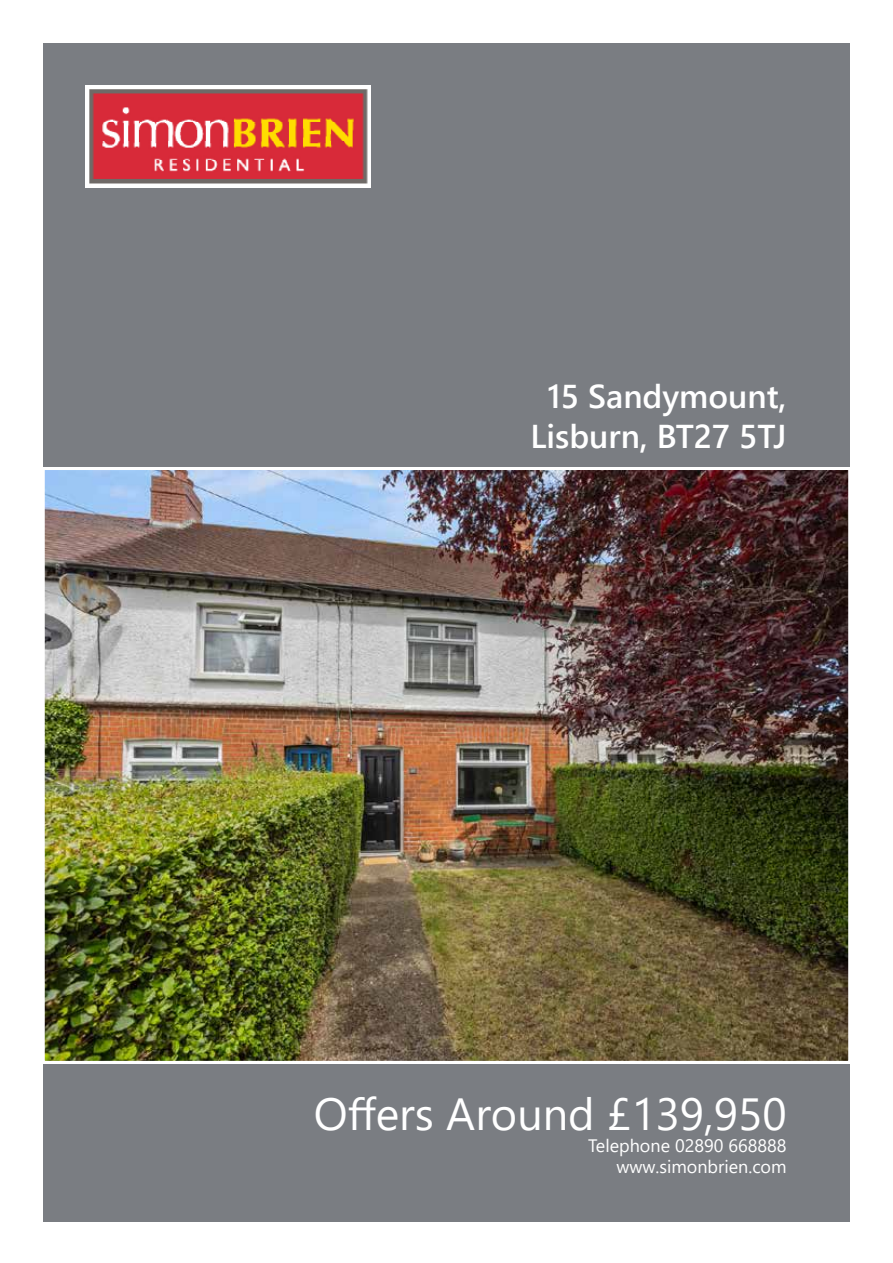
<style>
.page{position:relative;width:893px;height:1263px;background:#fff}
.page>*{position:absolute;margin:0;border:0;box-sizing:border-box;transform-origin:0 0}
.t1{font:45px "Segoe UI";color:#fff}
.t2{font:600 33px/39.6px "Segoe UI";color:#fff;text-align:center}
.t3{font:18px/21.6px "Segoe UI";color:#fff;text-align:right}
</style>
<div class="page">
<div style="left:43px;top:43px;width:807px;height:424px;background:#7a7d82"></div>
<div style="left:43px;top:1064px;width:807px;height:157px;background:#7a7d82"></div>
<img style="left:46px;top:471px;width:801px;height:589px">
<div style="left:42px;top:467px;width:809px;height:597px;border:3px solid #fff"></div>
<img style="left:85px;top:85px;width:286px;height:102px">
<h2 class="t2" style="left:530px;top:374px;width:258px">15 Sandymount,<br>Lisburn, BT27 5TJ</h2>
<h1 class="t1" style="left:314px;top:1071px;width:474px">Offers Around £139,950</h1>
<p class="t3" style="left:588px;top:1133px;width:200px">Telephone 02890 668888 www.simonbrien.com</p>
</div>
